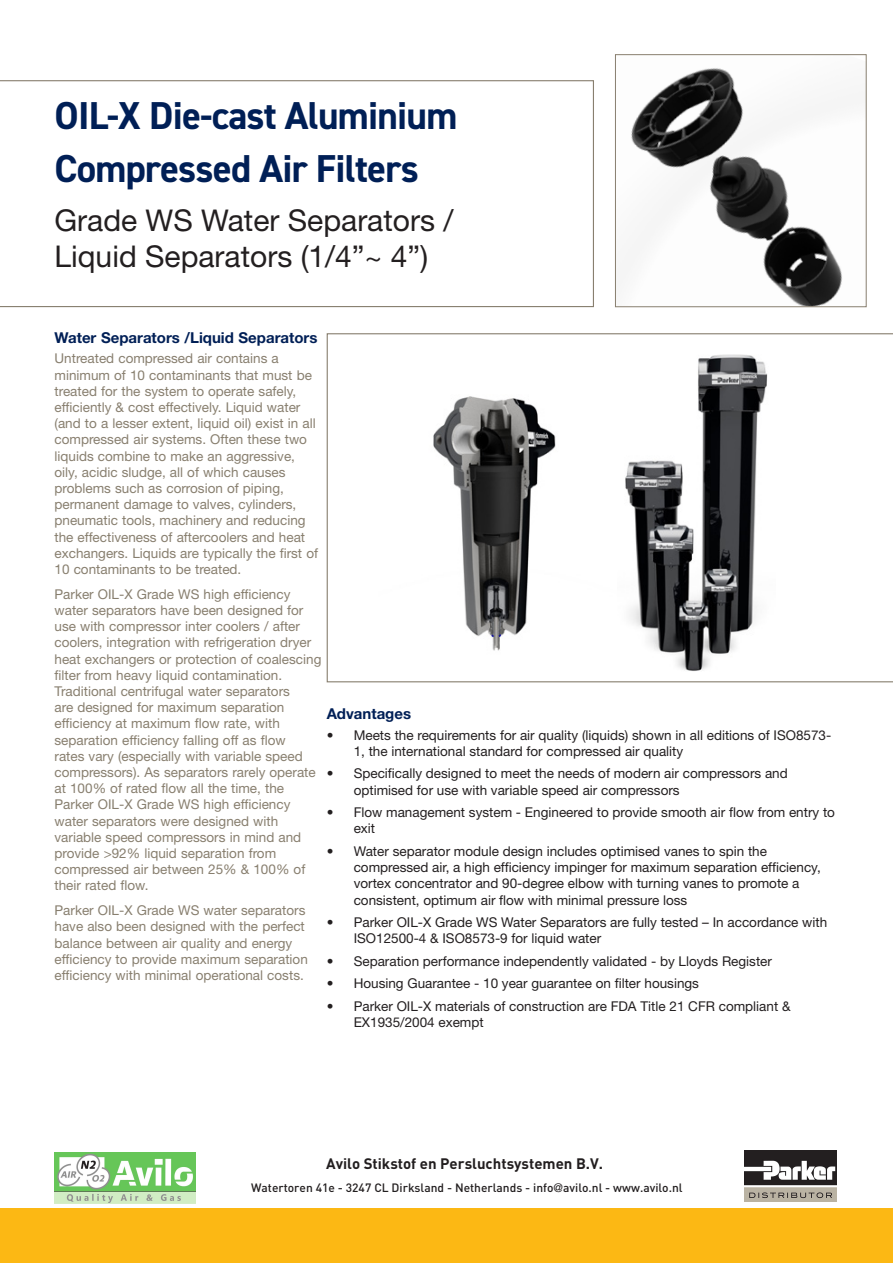
<style>
.page{position:relative;width:893px;height:1263px;background:#fff}
.page>*{position:absolute;margin:0;border:0;box-sizing:border-box;transform-origin:0 0}
.t1{font:700 39px/52.5px "DIN2014";letter-spacing:-.02em;color:#001f56}
.t2{font:30px/36px "Helvetica Neue LT Std";color:#231f20}
.t3{font:700 15px "Helvetica Neue LT Std";color:#001f56}
.t4{font:700 15px "DINOT";color:#221e1f}
.t5{font:13.5px/16.2px "Helvetica Neue LT Std";color:#887f6f}
.t6{font:13.5px/16.2px "Helvetica Neue LT Std";color:#231f20}
.t7{font:500 12px "DINOT";color:#221e1f}
.s1{font-family:"Helvetica Neue LT Std";font-weight:400}
</style>
<div class="page">
<img style="left:631px;top:68px;width:211px;height:237px">
<div style="left:615px;top:54px;width:252px;height:253px;border:1px solid #887f6f"></div>
<div style="left:0;top:1209px;width:893px;height:54px;background:#fcb814"></div>
<svg style="left:0;top:80px;width:594px;height:227px"></svg>
<svg style="left:327px;top:333px;width:566px;height:349px"></svg>
<img style="left:378px;top:381px;width:239px;height:291px">
<img style="left:617px;top:340px;width:158px;height:338px">
<img style="left:54px;top:1153px;width:141px;height:51px">
<img style="left:744px;top:1151px;width:92px;height:50px">
<h1 class="t1" style="left:55px;top:89px;width:404px">OIL-X Die-cast Aluminium<br>Compressed Air Filters</h1>
<h2 class="t2" style="left:55px;top:201px;width:400px">Grade WS Water Separators /<br>Liquid Separators (1/4”~ 4”)</h2>
<p class="t3" style="left:55px;top:328px;width:264px">Water Separators /Liquid Separators</p>
<p class="t5" style="left:55px;top:350px;width:265px">Untreated compressed air contains a minimum of 10 contaminants that must be treated for the system to operate safely, efficiently &amp; cost effectively. Liquid water (and to a lesser extent, liquid oil) exist in all compressed air systems. Often these two liquids combine to make an aggressive, oily, acidic sludge, all of which causes problems such as corrosion of piping, permanent damage to valves, cylinders, pneumatic tools, machinery and reducing the effectiveness of aftercoolers and heat exchangers. Liquids are typically the first of 10 contaminants to be treated.</p>
<p class="t5" style="left:55px;top:586px;width:268px">Parker OIL-X Grade WS high efficiency water separators have been designed for use with compressor inter coolers / after coolers, integration with refrigeration dryer heat exchangers or protection of coalescing filter from heavy liquid contamination.<br>Traditional centrifugal water separators<br>are designed for maximum separation efficiency at maximum flow rate, with separation efficiency falling off as flow<br>rates vary (especially with variable speed compressors). As separators rarely operate at 100% of rated flow all the time, the Parker OIL-X Grade WS high efficiency water separators were designed with variable speed compressors in mind and provide &gt;92% liquid separation from compressed air between 25% &amp; 100% of their rated flow.</p>
<p class="t5" style="left:55px;top:902px;width:255px">Parker OIL-X Grade WS water separators have also been designed with the perfect balance between air quality and energy efficiency to provide maximum separation efficiency with minimal operational costs.</p>
<p class="t3" style="left:327px;top:704px;width:86px">Advantages</p>
<p class="t6" style="left:354px;top:726px;width:479px;text-indent:-27px">• Meets the requirements for air quality (liquids) shown in all editions of ISO8573-<br>1, the international standard for compressed air quality</p>
<p class="t6" style="left:354px;top:765px;width:436px;text-indent:-27px">• Specifically designed to meet the needs of modern air compressors and optimised for use with variable speed air compressors</p>
<p class="t6" style="left:354px;top:804px;width:483px;text-indent:-27px">• Flow management system - Engineered to provide smooth air flow from entry to exit</p>
<p class="t6" style="left:354px;top:843px;width:469px;text-indent:-27px">• Water separator module design includes optimised vanes to spin the compressed air, a high efficiency impinger for maximum separation efficiency, vortex concentrator and 90-degree elbow with turning vanes to promote a consistent, optimum air flow with minimal pressure loss</p>
<p class="t6" style="left:354px;top:914px;width:475px;text-indent:-27px">• Parker OIL-X Grade WS Water Separators are fully tested – In accordance with<br>ISO12500-4 &amp; ISO8573-9 for liquid water</p>
<p class="t6" style="left:327px;top:953px;width:447px">• Separation performance independently validated - by Lloyds Register</p>
<p class="t6" style="left:327px;top:975px;width:374px">• Housing Guarantee - 10 year guarantee on filter housings</p>
<p class="t6" style="left:354px;top:998px;width:438px;text-indent:-27px">• Parker OIL-X materials of construction are FDA Title 21 CFR compliant &amp;<br>EX1935/2004 exempt</p>
<p class="t4" style="left:326px;top:1154px;width:279px">Avilo Stikstof en Persluchtsystemen B.V.</p>
<p class="t7" style="left:251px;top:1179px;width:433px">Watertoren 41e - 3247 CL Dirksland - Netherlands - info<span class="s1">@</span>avilo.nl - www.avilo.nl</p>
</div>
